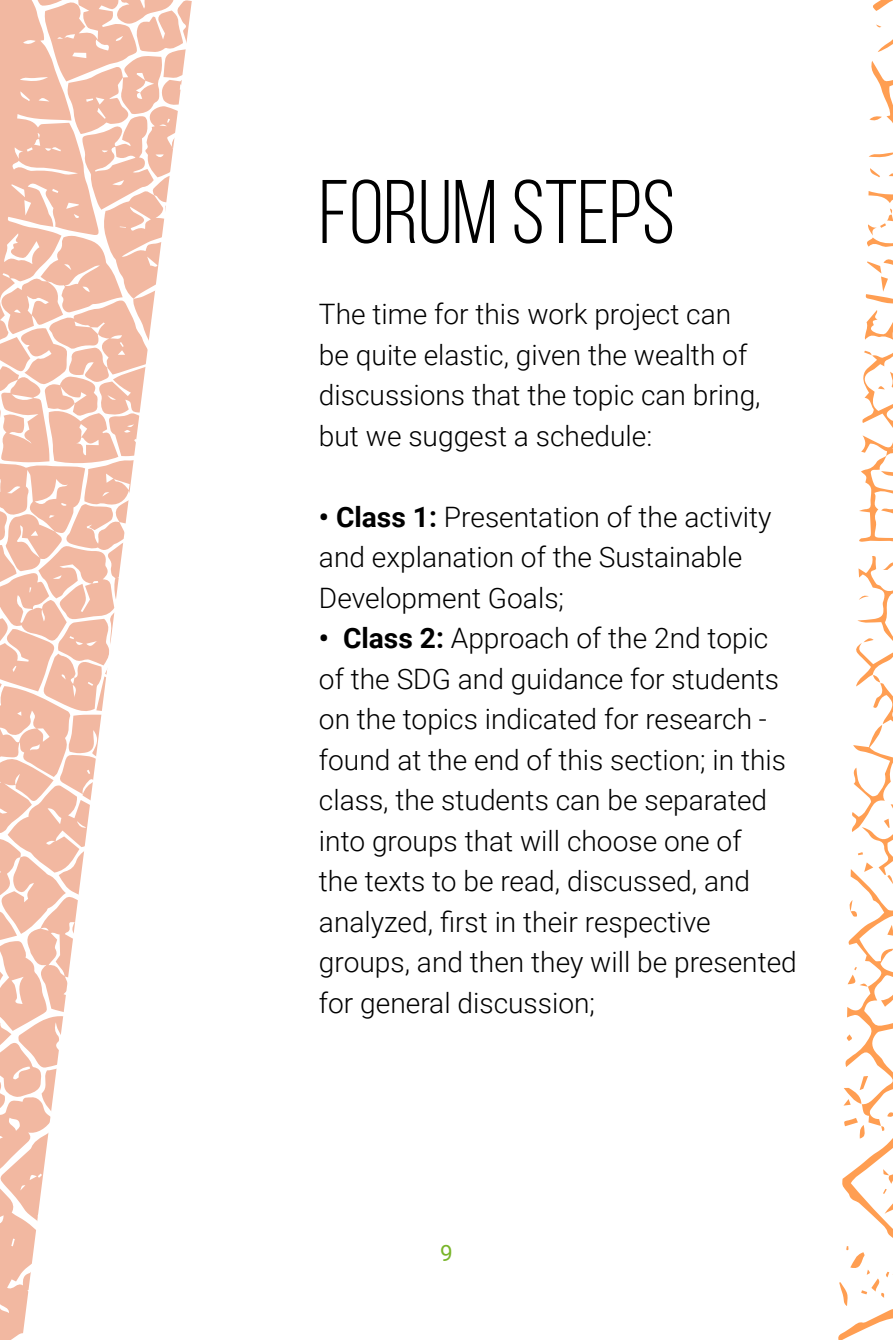
<style>
.page{position:relative;width:893px;height:1340px;background:#fff}
.page>*{position:absolute;margin:0;border:0;box-sizing:border-box;transform-origin:0 0}
.t1{font:90px "Bebas Neue";color:#000}
.t2{font:300 28.12px/40.5px "Roboto";color:#000}
.t3{font:22.5px "Roboto";color:#78b529}
.s1{font-weight:700}
</style>
<div class="page">
<svg style="left:0;top:0;width:192px;height:1339px;fill:#f2b8a1"></svg>
<svg style="left:838px;top:0;width:55px;height:1339px"></svg>
<h1 class="t1" style="left:319px;top:164px;width:358px">FORUM STEPS</h1>
<p class="t2" style="left:319px;top:293px;width:443px">The time for this work project can be quite elastic, given the wealth of discussions that the topic can bring, but we suggest a schedule:</p>
<p class="t2" style="left:319px;top:495px;width:454px"><span class="s1">• Class 1:</span> Presentation of the activity and explanation of the Sustainable<br>Development Goals;</p>
<p class="t2" style="left:319px;top:617px;width:479px"><span class="s1">• Class 2:</span> Approach of the 2nd topic of the SDG and guidance for students on the topics indicated for research - found at the end of this section; in this class, the students can be separated into groups that will choose one of<br>the texts to be read, discussed, and analyzed, first in their respective groups, and then they will be presented for general discussion;</p>
<p class="t3" style="left:440px;top:1237px;width:14px">9</p>
</div>
